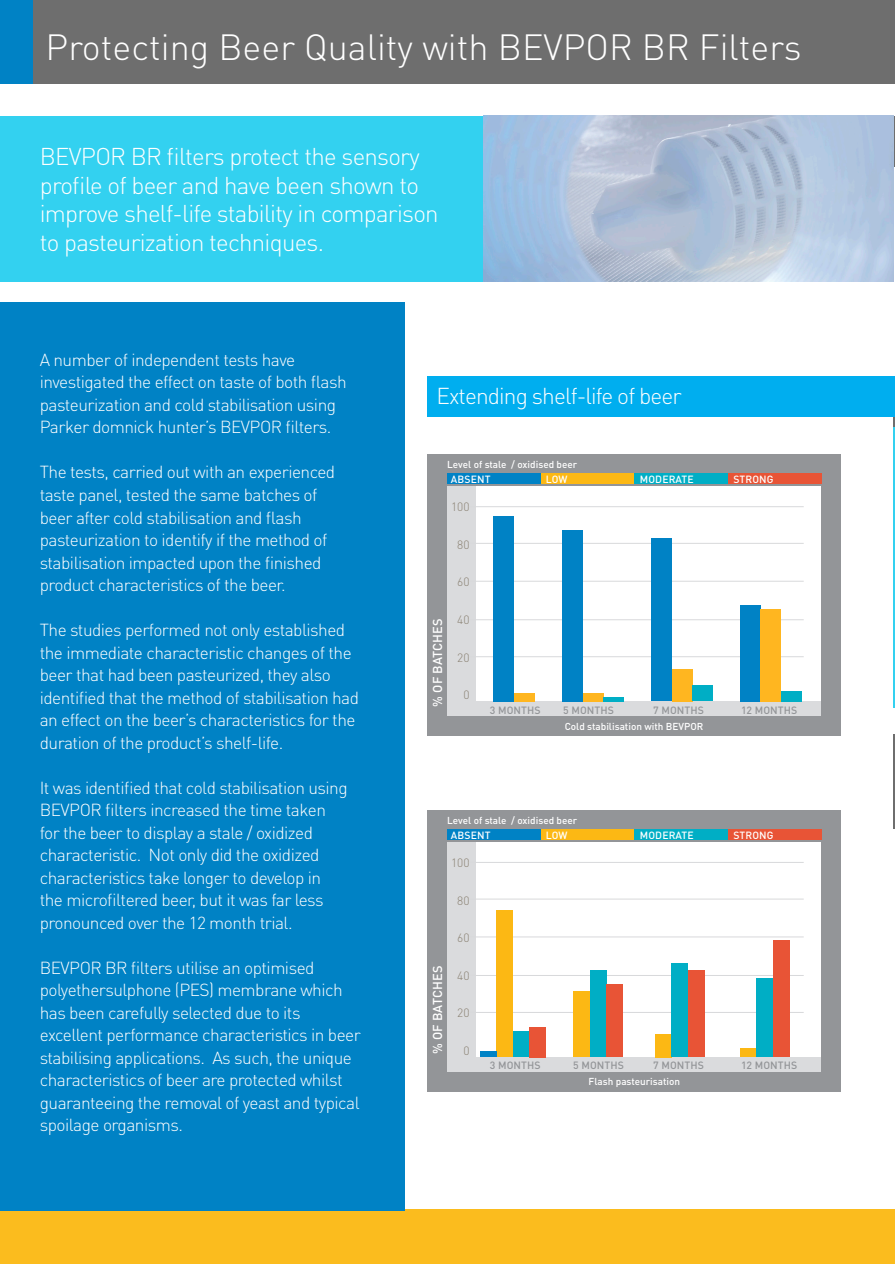
<style>
.page{position:relative;width:895px;height:1264px;background:#fff}
.page>*{position:absolute;margin:0;border:0;box-sizing:border-box;transform-origin:0 0}
.t1{font:300 36px "DINOT";color:#fff}
.t2{font:300 24px/28.5px "DINOT";letter-spacing:-.03em;color:#fff}
.t3{font:300 22.65px "DINOT";letter-spacing:-.04em;color:#fff}
.t4{font:300 17.25px/22.5px "DINOT";letter-spacing:-.03em;color:#fff}
.t5{font:500 12.75px "DINOT";letter-spacing:.01em;color:#fff}
.t6{font:300 12px "DINOT";color:#898071}
.t7{font:500 10.5px "DINOT";letter-spacing:.01em;color:#939598}
.t8{font:500 10.35px "DINOT";letter-spacing:.01em;color:#fff}
.t9{font:500 9.9px "DINOT";color:#fff}
</style>
<div class="page">
<div style="left:0;top:1208px;width:894px;height:55px;background:#fbbc1e"></div>
<div style="left:4px;top:0;width:890px;height:84px;background:#6e6e6e"></div>
<div style="left:0;top:0;width:33px;height:84px;background:#0082c5"></div>
<div style="left:0;top:302px;width:404px;height:908px;background:#0082c5"></div>
<div style="left:446px;top:479px;width:29px;height:238px;background:#dadbdd"></div>
<div style="left:446px;top:834px;width:29px;height:239px;background:#dadbdd"></div>
<div style="left:446px;top:701px;width:379px;height:15px;background:#dadbdd"></div>
<div style="left:446px;top:1056px;width:379px;height:16px;background:#dadbdd"></div>
<div style="left:427px;top:716px;width:413px;height:19px;background:#939598"></div>
<div style="left:427px;top:1072px;width:413px;height:19px;background:#939598"></div>
<div style="left:427px;top:454px;width:413px;height:31px;background:#939598"></div>
<div style="left:427px;top:810px;width:413px;height:31px;background:#939598"></div>
<div style="left:427px;top:478px;width:19px;height:257px;background:#939598"></div>
<div style="left:427px;top:834px;width:19px;height:257px;background:#939598"></div>
<div style="left:821px;top:478px;width:19px;height:257px;background:#939598"></div>
<div style="left:821px;top:834px;width:19px;height:257px;background:#939598"></div>
<hr style="left:468px;top:543px;width:335px;height:1px;background:#d8d9db">
<hr style="left:468px;top:898px;width:335px;height:1px;background:#d8d9db">
<hr style="left:468px;top:506px;width:335px;height:1px;background:#d8d9db">
<hr style="left:468px;top:862px;width:335px;height:1px;background:#d8d9db">
<hr style="left:468px;top:581px;width:335px;height:1px;background:#d8d9db">
<hr style="left:468px;top:936px;width:335px;height:1px;background:#d8d9db">
<hr style="left:468px;top:619px;width:335px;height:1px;background:#d8d9db">
<hr style="left:468px;top:975px;width:335px;height:1px;background:#d8d9db">
<hr style="left:468px;top:656px;width:335px;height:1px;background:#d8d9db">
<hr style="left:468px;top:1012px;width:335px;height:1px;background:#d8d9db">
<div style="left:493px;top:516px;width:20px;height:185px;background:#0082c5"></div>
<div style="left:513px;top:693px;width:21px;height:8px;background:#ffb620"></div>
<div style="left:562px;top:530px;width:20px;height:171px;background:#0082c5"></div>
<div style="left:583px;top:693px;width:20px;height:8px;background:#ffb620"></div>
<div style="left:603px;top:696px;width:20px;height:5px;background:#00aec5"></div>
<div style="left:651px;top:538px;width:20px;height:163px;background:#0082c5"></div>
<div style="left:671px;top:669px;width:20px;height:32px;background:#ffb620"></div>
<div style="left:692px;top:685px;width:20px;height:16px;background:#00aec5"></div>
<div style="left:740px;top:604px;width:20px;height:97px;background:#0082c5"></div>
<div style="left:760px;top:608px;width:20px;height:93px;background:#ffb620"></div>
<div style="left:780px;top:691px;width:21px;height:10px;background:#00aec5"></div>
<div style="left:496px;top:910px;width:16px;height:147px;background:#fcb814"></div>
<div style="left:573px;top:991px;width:16px;height:66px;background:#fcb814"></div>
<div style="left:654px;top:1033px;width:17px;height:24px;background:#fcb814"></div>
<div style="left:739px;top:1048px;width:17px;height:9px;background:#fcb814"></div>
<div style="left:480px;top:1051px;width:16px;height:6px;background:#0082c5"></div>
<div style="left:512px;top:1031px;width:17px;height:26px;background:#00aec5"></div>
<div style="left:590px;top:970px;width:16px;height:87px;background:#00aec5"></div>
<div style="left:671px;top:963px;width:16px;height:94px;background:#00aec5"></div>
<div style="left:756px;top:978px;width:16px;height:79px;background:#00aec5"></div>
<div style="left:529px;top:1027px;width:16px;height:30px;background:#e85436"></div>
<div style="left:606px;top:984px;width:16px;height:73px;background:#e85436"></div>
<div style="left:687px;top:970px;width:17px;height:87px;background:#e85436"></div>
<div style="left:772px;top:940px;width:17px;height:117px;background:#e85436"></div>
<div style="left:540px;top:473px;width:94px;height:11px;background:#fcb814"></div>
<div style="left:540px;top:829px;width:94px;height:10px;background:#fcb814"></div>
<div style="left:634px;top:473px;width:94px;height:11px;background:#00aec5"></div>
<div style="left:634px;top:829px;width:94px;height:10px;background:#00aec5"></div>
<div style="left:727px;top:473px;width:94px;height:11px;background:#e85436"></div>
<div style="left:727px;top:829px;width:94px;height:10px;background:#e85436"></div>
<div style="left:447px;top:473px;width:93px;height:11px;background:#0082c5"></div>
<div style="left:447px;top:829px;width:93px;height:10px;background:#0082c5"></div>
<hr style="left:892px;top:116px;width:2px;height:50px;background:#6e6e6e">
<hr style="left:892px;top:734px;width:2px;height:95px;background:#6e6e6e">
<hr style="left:892px;top:397px;width:2px;height:310px;background:#33d1f0">
<hr style="left:892px;top:376px;width:2px;height:50px;background:#6e6e6e">
<div style="left:427px;top:376px;width:467px;height:41px;background:#00aeef"></div>
<div style="left:0;top:116px;width:892px;height:166px;background:#33d1f0"></div>
<img style="left:483px;top:116px;width:409px;height:166px">
<p class="t1" style="left:46px;top:23px;width:757px">Protecting Beer Quality with BEVPOR BR Filters</p>
<p class="t2" style="left:40px;top:141px;width:400px">BEVPOR BR filters protect the sensory profile of beer and have been shown to improve shelf-life stability in comparison to pasteurization techniques.</p>
<p class="t4" style="left:40px;top:348px;width:308px">A number of independent tests have investigated the effect on taste of both flash pasteurization and cold stabilisation using Parker domnick hunter’s BEVPOR filters.</p>
<p class="t4" style="left:40px;top:460px;width:297px">The tests, carried out with an experienced taste panel, tested the same batches of beer after cold stabilisation and flash pasteurization to identify if the method of stabilisation impacted upon the finished product characteristics of the beer.</p>
<p class="t4" style="left:40px;top:618px;width:320px">The studies performed not only established the immediate characteristic changes of the beer that had been pasteurized, they also identified that the method of stabilisation had an effect on the beer’s characteristics for the duration of the product’s shelf-life.</p>
<p class="t4" style="left:40px;top:775px;width:309px">It was identified that cold stabilisation using BEVPOR filters increased the time taken for the beer to display a stale / oxidized characteristic. Not only did the oxidized characteristics take longer to develop in the microfiltered beer, but it was far less pronounced over the 12 month trial.</p>
<p class="t4" style="left:40px;top:955px;width:322px">BEVPOR BR filters utilise an optimised polyethersulphone (PES) membrane which has been carefully selected due to its excellent performance characteristics in beer stabilising applications. As such, the unique characteristics of beer are protected whilst guaranteeing the removal of yeast and typical spoilage organisms.</p>
<p class="t3" style="left:436px;top:381px;width:247px">Extending shelf-life of beer</p>
<p class="t9" style="left:447px;top:458px;width:131px">Level of stale / oxidised beer</p>
<p class="t5" style="left:429px;top:706px;width:90px;rotate:-90deg">% OF BATCHES</p>
<p class="t8" style="left:451px;top:472px;width:41px">ABSENT</p>
<p class="t6" style="left:451px;top:499px;width:20px">100</p>
<p class="t6" style="left:457px;top:536px;width:14px">80</p>
<p class="t6" style="left:457px;top:574px;width:14px">60</p>
<p class="t6" style="left:457px;top:611px;width:14px">40</p>
<p class="t6" style="left:457px;top:649px;width:14px">20</p>
<p class="t6" style="left:463px;top:686px;width:8px">0</p>
<p class="t8" style="left:545px;top:472px;width:23px">LOW</p>
<p class="t7" style="left:489px;top:702px;width:52px">3 MONTHS</p>
<p class="t7" style="left:563px;top:702px;width:52px">5 MONTHS</p>
<p class="t8" style="left:639px;top:472px;width:55px">MODERATE</p>
<p class="t7" style="left:653px;top:702px;width:52px">7 MONTHS</p>
<p class="t9" style="left:564px;top:719px;width:140px">Cold stabilisation with BEVPOR</p>
<p class="t8" style="left:733px;top:472px;width:42px">STRONG</p>
<p class="t7" style="left:740px;top:702px;width:58px">12 MONTHS</p>
<p class="t9" style="left:447px;top:813px;width:131px">Level of stale / oxidised beer</p>
<p class="t5" style="left:429px;top:1054px;width:90px;rotate:-90deg">% OF BATCHES</p>
<p class="t8" style="left:451px;top:827px;width:41px">ABSENT</p>
<p class="t6" style="left:451px;top:854px;width:20px">100</p>
<p class="t6" style="left:457px;top:892px;width:14px">80</p>
<p class="t6" style="left:457px;top:929px;width:14px">60</p>
<p class="t6" style="left:457px;top:967px;width:14px">40</p>
<p class="t6" style="left:457px;top:1004px;width:14px">20</p>
<p class="t6" style="left:463px;top:1042px;width:8px">0</p>
<p class="t8" style="left:545px;top:827px;width:23px">LOW</p>
<p class="t7" style="left:489px;top:1058px;width:52px">3 MONTHS</p>
<p class="t7" style="left:573px;top:1058px;width:52px">5 MONTHS</p>
<p class="t8" style="left:639px;top:827px;width:55px">MODERATE</p>
<p class="t7" style="left:653px;top:1058px;width:52px">7 MONTHS</p>
<p class="t9" style="left:588px;top:1074px;width:93px">Flash pasteurisation</p>
<p class="t8" style="left:733px;top:827px;width:42px">STRONG</p>
<p class="t7" style="left:740px;top:1058px;width:58px">12 MONTHS</p>
</div>
